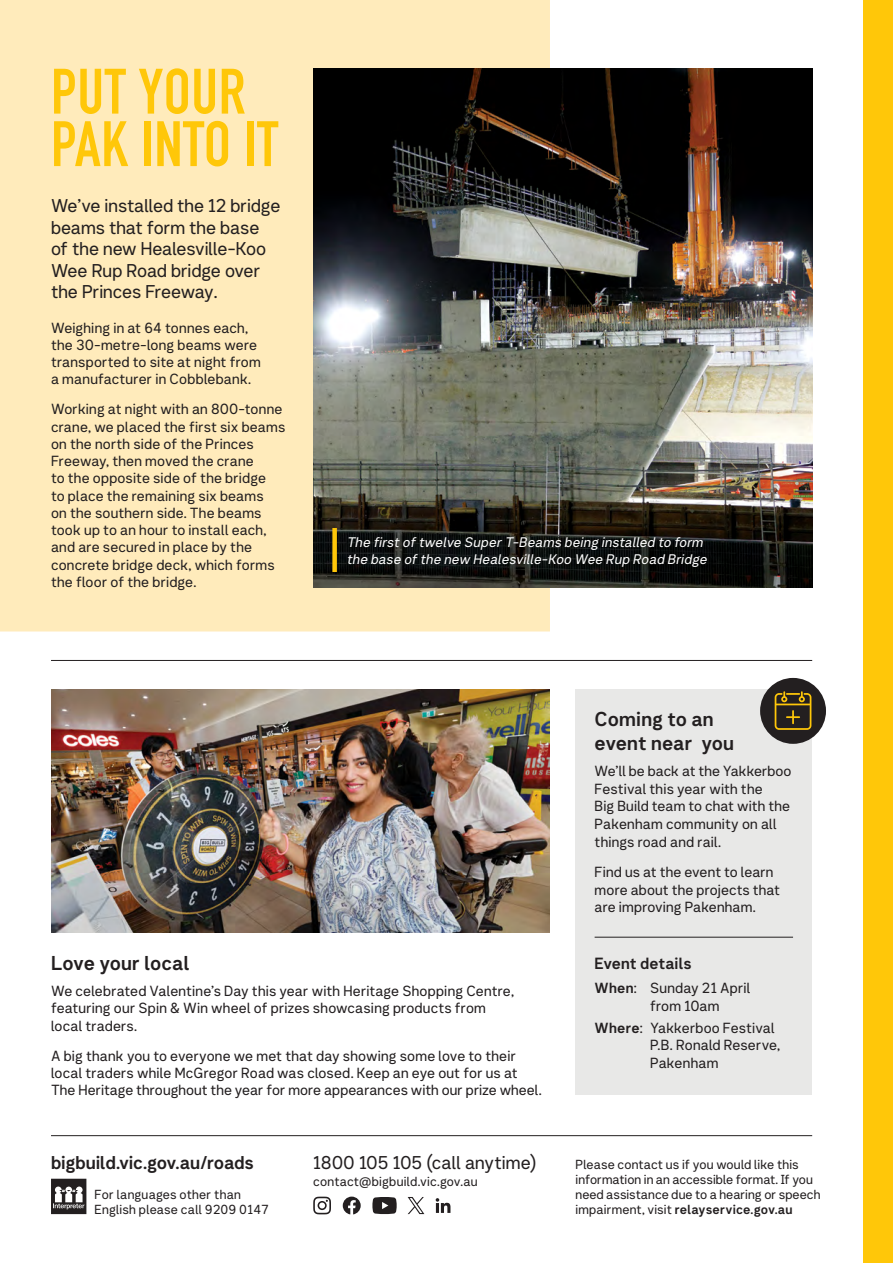
<style>
.page{position:relative;width:893px;height:1263px;background:#fff}
.page>*{position:absolute;margin:0;border:0;box-sizing:border-box;transform-origin:0 0}
.t1{font:700 63px/52.5px "DIN Condensed";letter-spacing:.01em;color:#ffc709}
.t2{font:19.5px/23.4px "Network Sans 2019 Bold";color:#231f20}
.t3{font:18px/21.6px "Network Sans 2019 Regular";letter-spacing:-.005em;color:#231f20}
.t4{font:18px "Network Sans 2019 Bold";letter-spacing:-.015em;color:#231f20}
.t5{font:15.75px "Network Sans 2019 Bold";color:#231f20}
.t6{font:14.25px/17.2px "Network Sans 2019 Regular";letter-spacing:.01em;color:#231f20}
.t7{font:italic 13.5px/16.2px "Network Sans 2019 Regular";letter-spacing:.01em;color:#fff}
.t8{font:12.75px/15px "Network Sans 2019 Regular";letter-spacing:.005em;color:#231f20}
.t9{font:12.75px "Network Sans 2019 Bold";letter-spacing:.01em;color:#231f20}
.s1{font-family:"Network Sans 2019 Bold"}
.s2{font-family:"Network Sans 2019 Regular"}
</style>
<div class="page">
<div style="left:0;top:0;width:550px;height:631px;background:#ffebbb"></div>
<img style="left:313px;top:69px;width:499px;height:519px">
<div style="left:575px;top:690px;width:237px;height:405px;background:#e8e8e7"></div>
<hr style="left:595px;top:937px;width:198px;height:1px;background:#231f20">
<img style="left:51px;top:690px;width:499px;height:242px">
<div style="left:332px;top:528px;width:5px;height:44px;background:#ffc709"></div>
<hr style="left:51px;top:660px;width:761px;height:1px;background:#231f20">
<div style="left:760px;top:678px;width:66px;height:66px;background:#231f20;border-radius:50%"></div>
<svg style="left:775px;top:691px;width:36px;height:39px"></svg>
<div style="left:863px;top:0;width:30px;height:1263px;background:#ffc709"></div>
<hr style="left:51px;top:1135px;width:761px;height:1px;background:#231f20">
<svg style="left:51px;top:1179px;width:35px;height:35px"></svg>
<svg style="left:372px;top:1197px;width:25px;height:17px"></svg>
<svg style="left:313px;top:1197px;width:18px;height:17px"></svg>
<svg style="left:436px;top:1198px;width:14px;height:15px"></svg>
<svg style="left:343px;top:1196px;width:18px;height:18px"></svg>
<svg style="left:408px;top:1197px;width:16px;height:17px"></svg>
<h1 class="t1" style="left:51px;top:65px;width:229px">PUT YOUR<br>PAK INTO IT</h1>
<p class="t3" style="left:51px;top:194px;width:231px">We’ve installed the 12 bridge beams that form the base of the new Healesville-Koo<br>Wee Rup Road bridge over the Princes Freeway.</p>
<p class="t6" style="left:51px;top:318px;width:211px">Weighing in at 64 tonnes each, the 30-metre-long beams were transported to site at night from a manufacturer in Cobblebank.</p>
<p class="t6" style="left:51px;top:400px;width:236px">Working at night with an 800-tonne crane, we placed the first six beams on the north side of the Princes<br>Freeway, then moved the crane<br>to the opposite side of the bridge<br>to place the remaining six beams<br>on the southern side. The beams took up to an hour to install each, and are secured in place by the concrete bridge deck, which forms the floor of the bridge.</p>
<p class="t7" style="left:347px;top:534px;width:362px">The first of twelve Super T-Beams being installed to form the base of the new Healesville-Koo Wee Rup Road Bridge</p>
<h2 class="t2" style="left:595px;top:707px;width:141px">Coming to an event near you</h2>
<p class="t6" style="left:595px;top:761px;width:198px;line-height:17.7px">We’ll be back at the Yakkerboo<br>Festival this year with the<br>Big Build team to chat with the<br>Pakenham community on all things road and rail.</p>
<p class="t6" style="left:595px;top:862px;width:187px;line-height:17.7px">Find us at the event to learn more about the projects that are improving Pakenham.</p>
<h2 class="t2" style="left:51px;top:951px;width:140px">Love your local</h2>
<p class="t6" style="left:51px;top:982px;width:465px">We celebrated Valentine’s Day this year with Heritage Shopping Centre, featuring our Spin &amp; Win wheel of prizes showcasing products from local traders.</p>
<p class="t6" style="left:51px;top:1046px;width:492px">A big thank you to everyone we met that day showing some love to their local traders while McGregor Road was closed. Keep an eye out for us at<br>The Heritage throughout the year for more appearances with our prize wheel.</p>
<p class="t4" style="left:51px;top:1147px;width:204px">bigbuild.vic.gov.au/roads</p>
<p class="t8" style="left:95px;top:1186px;width:176px">For languages other than<br>English please call 9209 0147</p>
<p class="t3" style="left:313px;top:1151px;width:225px">1800 105 105 (call anytime)</p>
<p class="t8" style="left:313px;top:1173px;width:166px">contact@bigbuild.vic.gov.au</p>
<p class="t5" style="left:595px;top:950px;width:99px">Event details</p>
<p class="t6" style="left:650px;top:978px;width:102px;line-height:17.7px;text-indent:-55px"><span class="s1">When</span>: Sunday 21 April from 10am</p>
<p class="t6" style="left:650px;top:1018px;width:132px;line-height:17.7px;text-indent:-56px"><span class="s1">Where</span>: Yakkerboo Festival<br>P.B. Ronald Reserve,<br>Pakenham</p>
<p class="t8" style="left:575px;top:1156px;width:246px">Please contact us if you would like this information in an accessible format. If you need assistance due to a hearing or speech</p>
<p class="t9" style="left:575px;top:1198px;width:219px"><span class="s2">impairment, visit</span> relayservice.gov.au</p>
</div>
